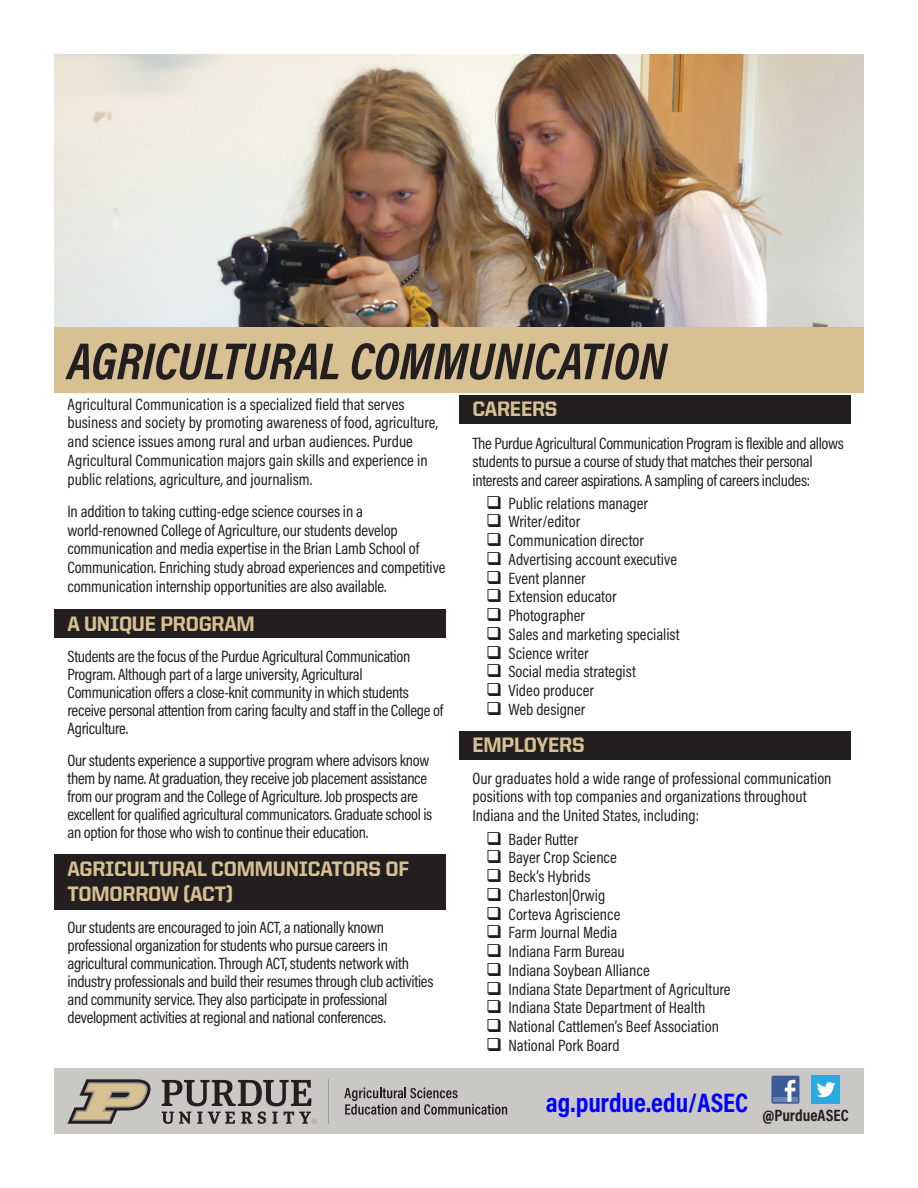
<style>
.page{position:relative;width:918px;height:1188px;background:#fff}
.page>*{position:absolute;margin:0;border:0;box-sizing:border-box;transform-origin:0 0}
.t1{font:italic 700 52.5px "Acumin Pro Cond";color:#231f20}
.t2{font:700 27px "Acumin Pro Cond";color:#00f}
.Paragraph_Style_1{font:800 21px/25.2px "United Sans Reg";letter-spacing:-.01em;color:#d7c091;scale:.95 1}
.Paragraph_Style_1-2{font:16.5px/18px "Acumin Pro Cond";letter-spacing:-.01em;color:#231f20}
.t3{font:700 16.5px "Acumin Pro Cond";color:#231f20}
</style>
<div class="page">
<img style="left:54px;top:54px;width:810px;height:273px">
<div style="left:54px;top:855px;width:392px;height:55px;background:#231f20"></div>
<div style="left:459px;top:732px;width:391px;height:28px;background:#231f20"></div>
<div style="left:54px;top:327px;width:810px;height:66px;background:#d7c091"></div>
<div style="left:459px;top:396px;width:391px;height:28px;background:#231f20"></div>
<div style="left:54px;top:609px;width:392px;height:28px;background:#231f20"></div>
<div style="left:54px;top:1068px;width:810px;height:66px;background:#cac8c4"></div>
<svg style="left:344px;top:1087px;width:163px;height:28px"></svg>
<hr style="left:328px;top:1079px;width:1px;height:45px;background:#a19d97">
<svg style="left:68px;top:1079px;width:83px;height:45px"></svg>
<svg style="left:162px;top:1080px;width:155px;height:44px"></svg>
<div style="left:771px;top:1076px;width:28px;height:28px;background:#3b5b99;border-radius:2px"></div>
<hr style="left:773px;top:1098px;width:24px;height:4px;background:#6d84b3">
<svg style="left:785px;top:1080px;width:10px;height:22px"></svg>
<div style="left:812px;top:1076px;width:28px;height:28px;background:#2aaae1"></div>
<svg style="left:817px;top:1082px;width:18px;height:15px"></svg>
<p class="t1" style="left:68px;top:326px;width:601px">AGRICULTURAL COMMUNICATION</p>
<p class="Paragraph_Style_1-2" style="left:68px;top:394px;width:372px;line-height:18.8px">Agricultural Communication is a specialized field that serves business and society by promoting awareness of food, agriculture, and science issues among rural and urban audiences. Purdue Agricultural Communication majors gain skills and experience in public relations, agriculture, and journalism.</p>
<p class="Paragraph_Style_1-2" style="left:68px;top:501px;width:379px;line-height:18.8px">In addition to taking cutting-edge science courses in a world-renowned College of Agriculture, our students develop communication and media expertise in the Brian Lamb School of Communication. Enriching study abroad experiences and competitive communication internship opportunities are also available.</p>
<p class="Paragraph_Style_1" style="left:68px;top:610px;width:199px">A UNIQUE PROGRAM</p>
<p class="Paragraph_Style_1-2" style="left:68px;top:647px;width:377px">Students are the focus of the Purdue Agricultural Communication Program. Although part of a large university, Agricultural Communication offers a close-knit community in which students receive personal attention from caring faculty and staff in the College of Agriculture.</p>
<p class="Paragraph_Style_1-2" style="left:68px;top:751px;width:366px">Our students experience a supportive program where advisors know them by name. At graduation, they receive job placement assistance from our program and the College of Agriculture. Job prospects are excellent for qualified agricultural communicators. Graduate school is an option for those who wish to continue their education.</p>
<p class="Paragraph_Style_1" style="left:68px;top:856px;width:361px">AGRICULTURAL COMMUNICATORS OF<br>TOMORROW (ACT)</p>
<p class="Paragraph_Style_1-2" style="left:68px;top:918px;width:367px">Our students are encouraged to join ACT, a nationally known professional organization for students who pursue careers in agricultural communication. Through ACT, students network with industry professionals and build their resumes through club activities and community service. They also participate in professional development activities at regional and national conferences.</p>
<p class="Paragraph_Style_1" style="left:472px;top:396px;width:91px">CAREERS</p>
<p class="Paragraph_Style_1-2" style="left:472px;top:433px;width:373px;line-height:18.8px">The Purdue Agricultural Communication Program is flexible and allows students to pursue a course of study that matches their personal interests and career aspirations. A sampling of careers includes:</p>
<p class="Paragraph_Style_1-2" style="left:486px;top:494px;width:164px">❑ Public relations manager</p>
<p class="Paragraph_Style_1-2" style="left:486px;top:512px;width:96px">❑ Writer/editor</p>
<p class="Paragraph_Style_1-2" style="left:486px;top:531px;width:160px">❑ Communication director</p>
<p class="Paragraph_Style_1-2" style="left:486px;top:550px;width:193px">❑ Advertising account executive</p>
<p class="Paragraph_Style_1-2" style="left:486px;top:569px;width:101px">❑ Event planner</p>
<p class="Paragraph_Style_1-2" style="left:486px;top:587px;width:132px">❑ Extension educator</p>
<p class="Paragraph_Style_1-2" style="left:486px;top:606px;width:101px">❑ Photographer</p>
<p class="Paragraph_Style_1-2" style="left:486px;top:625px;width:195px">❑ Sales and marketing specialist</p>
<p class="Paragraph_Style_1-2" style="left:486px;top:644px;width:104px">❑ Science writer</p>
<p class="Paragraph_Style_1-2" style="left:486px;top:662px;width:152px">❑ Social media strategist</p>
<p class="Paragraph_Style_1-2" style="left:486px;top:681px;width:110px">❑ Video producer</p>
<p class="Paragraph_Style_1-2" style="left:486px;top:700px;width:101px">❑ Web designer</p>
<p class="Paragraph_Style_1" style="left:472px;top:732px;width:119px">EMPLOYERS</p>
<p class="Paragraph_Style_1-2" style="left:472px;top:769px;width:361px">Our graduates hold a wide range of professional communication positions with top companies and organizations throughout<br>Indiana and the United States, including:</p>
<p class="Paragraph_Style_1-2" style="left:486px;top:830px;width:94px">❑ Bader Rutter</p>
<p class="Paragraph_Style_1-2" style="left:486px;top:848px;width:132px">❑ Bayer Crop Science</p>
<p class="Paragraph_Style_1-2" style="left:486px;top:867px;width:106px">❑ Beck’s Hybrids</p>
<p class="Paragraph_Style_1-2" style="left:486px;top:886px;width:121px">❑ Charleston|Orwig</p>
<p class="Paragraph_Style_1-2" style="left:486px;top:905px;width:136px">❑ Corteva Agriscience</p>
<p class="Paragraph_Style_1-2" style="left:486px;top:923px;width:133px">❑ Farm Journal Media</p>
<p class="Paragraph_Style_1-2" style="left:486px;top:942px;width:140px">❑ Indiana Farm Bureau</p>
<p class="Paragraph_Style_1-2" style="left:486px;top:961px;width:165px">❑ Indiana Soybean Alliance</p>
<p class="Paragraph_Style_1-2" style="left:486px;top:980px;width:246px">❑ Indiana State Department of Agriculture</p>
<p class="Paragraph_Style_1-2" style="left:486px;top:998px;width:221px">❑ Indiana State Department of Health</p>
<p class="Paragraph_Style_1-2" style="left:486px;top:1017px;width:235px">❑ National Cattlemen’s Beef Association</p>
<p class="Paragraph_Style_1-2" style="left:486px;top:1036px;width:135px">❑ National Pork Board</p>
<p class="t2" style="left:546px;top:1084px;width:204px">ag.purdue.edu/ASEC</p>
<p class="t3" style="left:762px;top:1104px;width:88px">@PurdueASEC</p>
</div>
